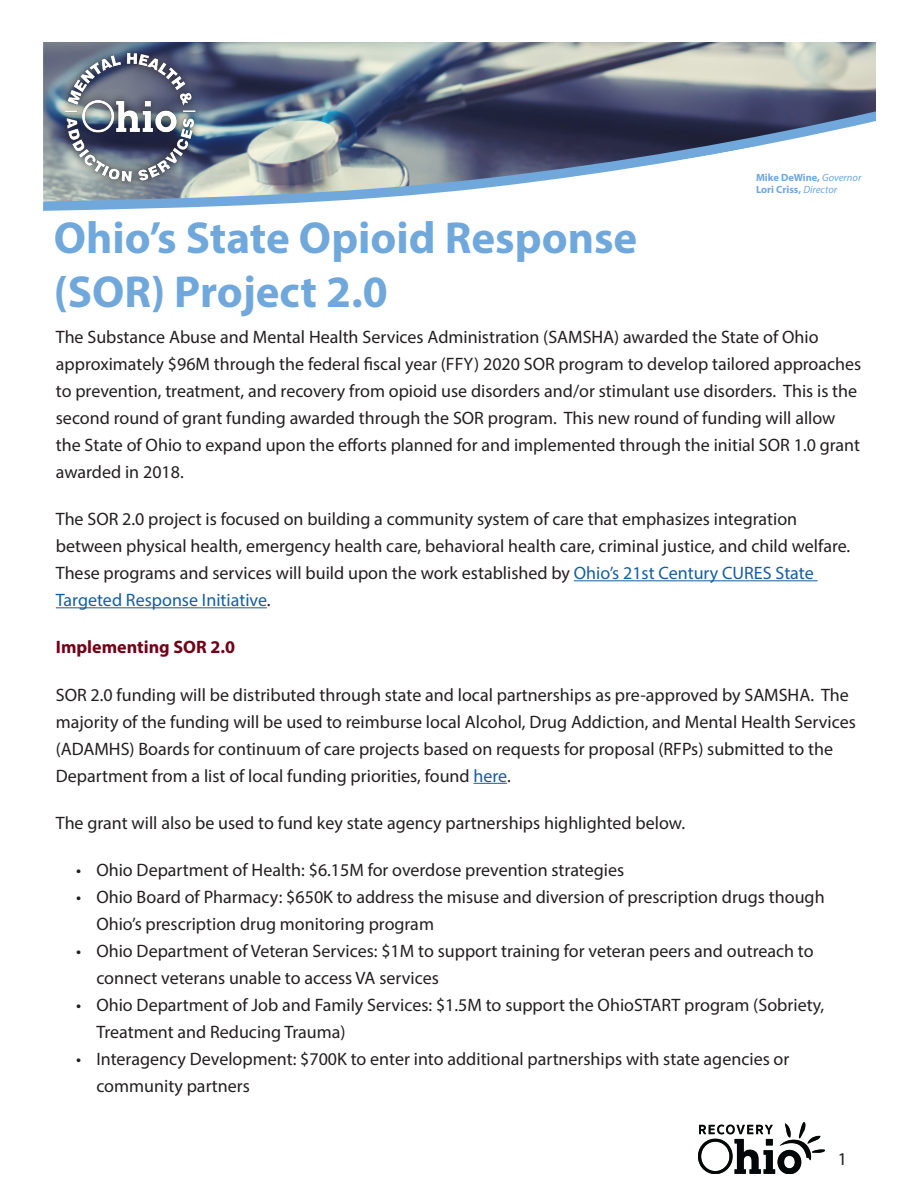
<style>
.page{position:relative;width:918px;height:1188px;background:#fff}
.page>*{position:absolute;margin:0;border:0;box-sizing:border-box;transform-origin:0 0}
.t1{font:700 45px/54px "Myriad Pro";color:#70a8db}
.t2{font:18px/27px "Myriad Pro";color:#231f20}
.t3{font:700 18px "Myriad Pro";color:#700017}
.t4{font:700 10.5px "Myriad Pro";color:#70a8db}
.s1{font-weight:400;font-style:italic}
.s2{color:#175d9e}
</style>
<div class="page">
<svg style="left:698px;top:1122px;width:127px;height:52px"></svg>
<svg style="left:43px;top:42px;width:833px;height:169px"></svg>
<svg style="left:57px;top:45px;width:146px;height:145px;background:#6a788c"></svg>
<img style="left:65px;top:54px;width:132px;height:132px">
<hr style="left:574px;top:580px;width:244px;height:1px;background:#175d9e">
<hr style="left:56px;top:607px;width:211px;height:1px;background:#175d9e">
<hr style="left:474px;top:783px;width:33px;height:1px;background:#175d9e">
<p class="t4" style="left:756px;top:170px;width:107px">Mike DeWine, <span class="s1">Governor</span></p>
<p class="t4" style="left:756px;top:183px;width:83px">Lori Criss, <span class="s1">Director</span></p>
<p class="t1" style="left:54px;top:209px;width:585px">Ohio’s State Opioid Response (SOR) Project 2.0</p>
<p class="t2" style="left:56px;top:323px;width:807px">The Substance Abuse and Mental Health Services Administration (SAMSHA) awarded the State of Ohio approximately $96M through the federal fiscal year (FFY) 2020 SOR program to develop tailored approaches to prevention, treatment, and recovery from opioid use disorders and/or stimulant use disorders. This is the second round of grant funding awarded through the SOR program. This new round of funding will allow the State of Ohio to expand upon the efforts planned for and implemented through the initial SOR 1.0 grant awarded in 2018.</p>
<p class="t2" style="left:56px;top:505px;width:796px">The SOR 2.0 project is focused on building a community system of care that emphasizes integration between physical health, emergency health care, behavioral health care, criminal justice, and child welfare.<br>These programs and services will build upon the work established by <span class="s2">Ohio’s 21st Century CURES State Targeted Response Initiative</span>.</p>
<p class="t3" style="left:56px;top:635px;width:181px">Implementing SOR 2.0</p>
<p class="t2" style="left:56px;top:681px;width:801px">SOR 2.0 funding will be distributed through state and local partnerships as pre-approved by SAMSHA. The majority of the funding will be used to reimburse local Alcohol, Drug Addiction, and Mental Health Services (ADAMHS) Boards for continuum of care projects based on requests for proposal (RFPs) submitted to the Department from a list of local funding priorities, found <span class="s2">here</span>.</p>
<p class="t2" style="left:56px;top:809px;width:631px">The grant will also be used to fund key state agency partnerships highlighted below.</p>
<p class="t2" style="left:76px;top:856px;width:550px">• Ohio Department of Health: $6.15M for overdose prevention strategies</p>
<p class="t2" style="left:96px;top:883px;width:730px;text-indent:-20px">• Ohio Board of Pharmacy: $650K to address the misuse and diversion of prescription drugs though<br>Ohio’s prescription drug monitoring program</p>
<p class="t2" style="left:96px;top:937px;width:719px;text-indent:-20px">• Ohio Department of Veteran Services: $1M to support training for veteran peers and outreach to connect veterans unable to access VA services</p>
<p class="t2" style="left:96px;top:991px;width:729px;text-indent:-20px">• Ohio Department of Job and Family Services: $1.5M to support the OhioSTART program (Sobriety,<br>Treatment and Reducing Trauma)</p>
<p class="t2" style="left:96px;top:1045px;width:695px;text-indent:-20px">• Interagency Development: $700K to enter into additional partnerships with state agencies or community partners</p>
<p class="t2" style="left:838px;top:1146px;width:11px">1</p>
</div>
